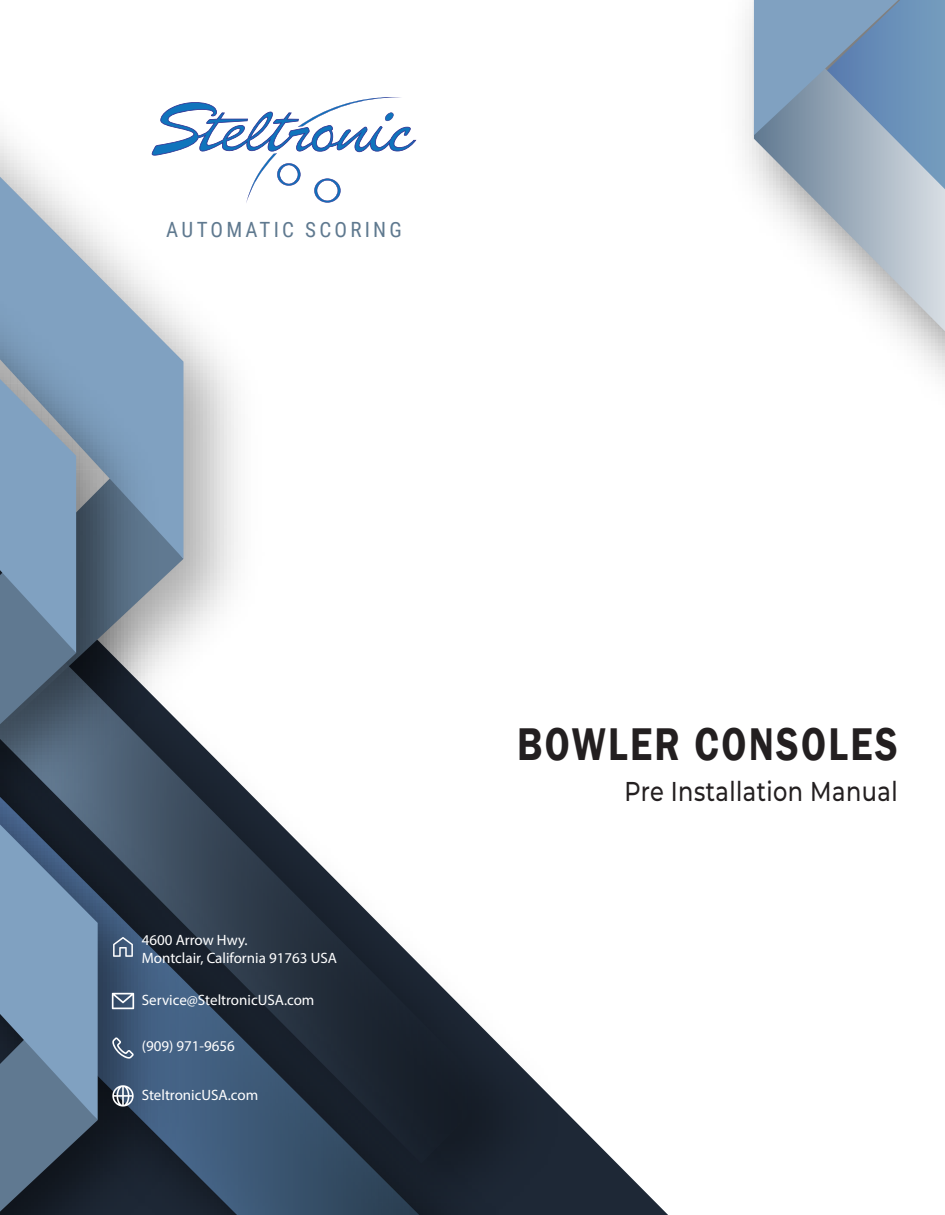
<style>
.page{position:relative;width:945px;height:1215px;background:#fff}
.page>*{position:absolute;margin:0;border:0;box-sizing:border-box;transform-origin:0 0}
.Cover_Page_title{font:600 47.25px "Franklin Gothic";letter-spacing:.06em;color:#231f20;scale:.83 1}
.Cover_Page_title_description{font:500 27.15px "Montserrat";letter-spacing:.02em;color:#231f20;scale:.83 1}
.TOC_Title{font:21px "Roboto Condensed";letter-spacing:.15em;color:#5f798f}
.Cover_Page_Text{font:15px "Myriad Pro";color:#fff}
</style>
<div class="page">
<img style="left:0;top:136px;width:640px;height:1079px">
<svg style="left:0;top:379px;width:76px;height:211px;background:#809fbc"></svg>
<img style="left:742px;top:0;width:203px;height:377px">
<svg style="left:754px;top:190px;width:191px;height:141px"></svg>
<svg style="left:754px;top:0;width:191px;height:190px;background:#839fbb"></svg>
<img style="left:0;top:590px;width:506px;height:625px">
<svg style="left:0;top:824px;width:98px;height:388px;background:#5e7792"></svg>
<svg style="left:112px;top:1037px;width:22px;height:22px"></svg>
<svg style="left:112px;top:993px;width:22px;height:16px"></svg>
<svg style="left:113px;top:937px;width:20px;height:20px"></svg>
<svg style="left:112px;top:1085px;width:22px;height:22px"></svg>
<svg style="left:152px;top:97px;width:264px;height:107px"></svg>
<p class="TOC_Title" style="left:166px;top:215px;width:237px">AUTOMATIC SCORING</p>
<p class="Cover_Page_Text" style="left:142px;top:931px;width:107px">4600 Arrow Hwy.</p>
<p class="Cover_Page_Text" style="left:142px;top:949px;width:197px">Montclair, California 91763 USA</p>
<p class="Cover_Page_Text" style="left:142px;top:991px;width:174px">Service@SteltronicUSA.com</p>
<p class="Cover_Page_Text" style="left:142px;top:1037px;width:95px">(909) 971-9656</p>
<p class="Cover_Page_Text" style="left:142px;top:1086px;width:118px">SteltronicUSA.com</p>
<p class="Cover_Page_title" style="left:517px;top:715px;width:460px">BOWLER CONSOLES</p>
<p class="Cover_Page_title_description" style="left:624px;top:772px;width:331px">Pre Installation Manual</p>
</div>
